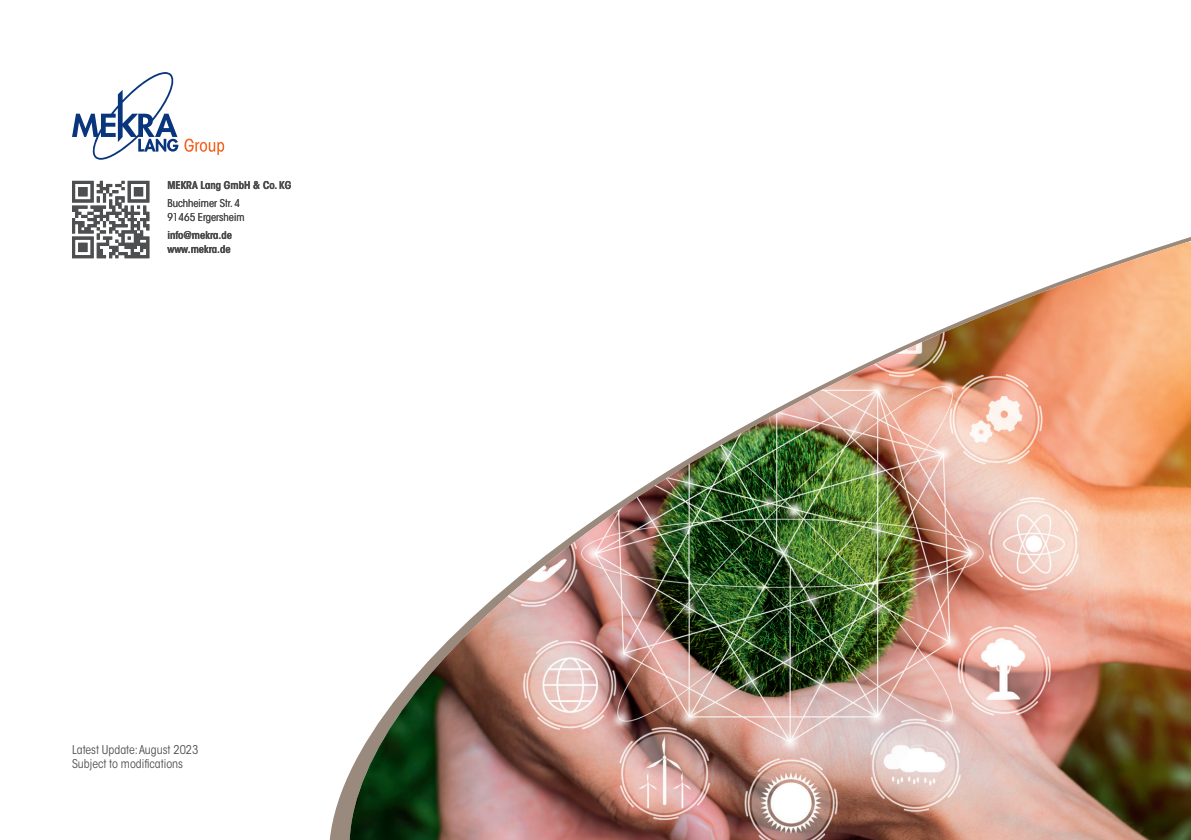
<style>
.page{position:relative;width:1191px;height:840px;background:#fff}
.page>*{position:absolute;margin:0;border:0;box-sizing:border-box;transform-origin:0 0}
.t1{font:condensed 12px/14.4px "ITC Avant Garde Std";color:#4e4f50}
.t2{font:600 condensed 10.8px/14.4px "ITC Avant Garde Std";color:#4e4f50}
.t3{font:condensed 10.8px/14.4px "ITC Avant Garde Std";color:#4e4f50}
</style>
<div class="page">
<svg style="left:72px;top:181px;width:77px;height:77px"></svg>
<img style="left:350px;top:242px;width:841px;height:597px">
<svg style="left:184px;top:138px;width:40px;height:17px"></svg>
<svg style="left:72px;top:72px;width:106px;height:88px"></svg>
<p class="t2" style="left:167px;top:177px;width:125px">MEKRA Lang GmbH &amp; Co. KG</p>
<p class="t3" style="left:167px;top:195px;width:79px">Buchheimer Str. 4<br>91465 Ergersheim</p>
<p class="t2" style="left:167px;top:227px;width:66px">info@mekra.de www.mekra.de</p>
<p class="t1" style="left:72px;top:741px;width:128px">Latest Update: August 2023<br>Subject to modifications</p>
</div>
